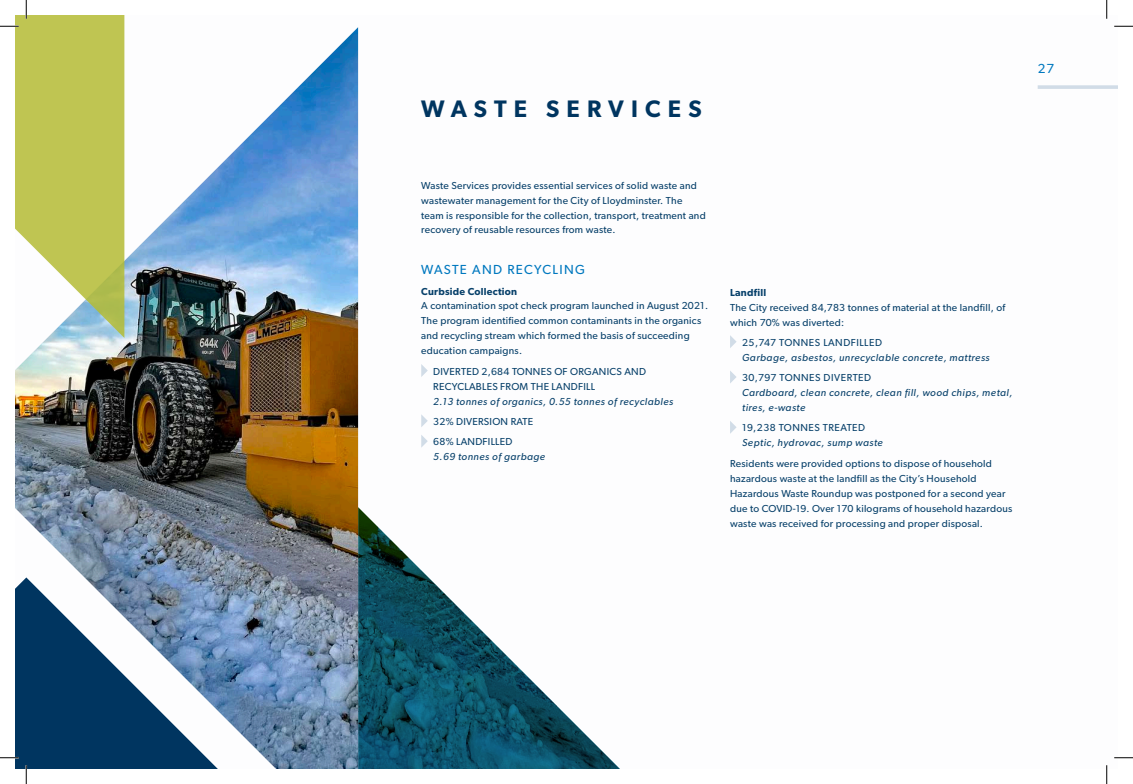
<style>
.page{position:relative;width:1133px;height:784px;background:#fff}
.page>*{position:absolute;margin:0;border:0;box-sizing:border-box;transform-origin:0 0}
.t1{font:600 23.88px "Gibson";letter-spacing:.3em;color:#003560}
.t2{font:13.12px "Gibson";letter-spacing:.1em;color:#0078bf}
.t3{font:10.12px/15px "Gibson";letter-spacing:.025em;color:#07406a}
.t4{font:italic 10.12px/15px "Gibson";letter-spacing:.05em;color:#07406a}
.t5{font:10.12px "Gibson";letter-spacing:.05em;color:#07406a}
.t6{font:600 10.12px "Gibson";letter-spacing:.025em;color:#07406a}
</style>
<div class="page">
<hr style="left:1037px;top:85px;width:80px;height:4px;background:#d1dce7">
<svg style="left:421px;top:364px;width:7px;height:13px"></svg>
<svg style="left:421px;top:414px;width:7px;height:13px"></svg>
<svg style="left:421px;top:435px;width:7px;height:13px"></svg>
<svg style="left:730px;top:335px;width:6px;height:13px"></svg>
<svg style="left:730px;top:371px;width:6px;height:12px"></svg>
<svg style="left:730px;top:421px;width:6px;height:13px"></svg>
<img style="left:358px;top:507px;width:262px;height:262px">
<img style="left:15px;top:27px;width:343px;height:742px">
<svg style="left:15px;top:577px;width:203px;height:192px;fill:#003560"></svg>
<svg style="left:1114px;top:25px;width:18px;height:2px"></svg>
<svg style="left:0;top:757px;width:19px;height:1px"></svg>
<svg style="left:1114px;top:757px;width:18px;height:1px"></svg>
<svg style="left:0;top:0;width:124px;height:338px"></svg>
<svg style="left:25px;top:765px;width:2px;height:19px"></svg>
<svg style="left:1106px;top:0;width:1px;height:19px"></svg>
<svg style="left:1106px;top:765px;width:1px;height:19px"></svg>
<h1 class="t1" style="left:421px;top:95px;width:282px">WASTE SERVICES</h1>
<p class="t3" style="left:421px;top:177px;width:286px">Waste Services provides essential services of solid waste and wastewater management for the City of Lloydminster. The team is responsible for the collection, transport, treatment and recovery of reusable resources from waste.</p>
<p class="t2" style="left:421px;top:262px;width:165px">WASTE AND RECYCLING</p>
<p class="t6" style="left:421px;top:285px;width:97px">Curbside Collection</p>
<p class="t3" style="left:421px;top:298px;width:288px">A contamination spot check program launched in August 2021.<br>The program identified common contaminants in the organics and recycling stream which formed the basis of succeeding education campaigns.</p>
<p class="t3" style="left:433px;top:363px;width:214px">DIVERTED 2,684 TONNES OF ORGANICS AND<br>RECYCLABLES FROM THE LANDFILL</p>
<p class="t4" style="left:433px;top:393px;width:241px">2.13 tonnes of organics, 0.55 tonnes of recyclables</p>
<p class="t3" style="left:433px;top:411px;width:101px;line-height:20.4px">32% DIVERSION RATE<br>68% LANDFILLED</p>
<p class="t4" style="left:433px;top:449px;width:113px">5.69 tonnes of garbage</p>
<p class="t6" style="left:730px;top:286px;width:38px">Landfill</p>
<p class="t3" style="left:730px;top:299px;width:277px">The City received 84,783 tonnes of material at the landfill, of which 70% was diverted:</p>
<p class="t5" style="left:742px;top:336px;width:141px">25,747 TONNES LANDFILLED</p>
<p class="t4" style="left:742px;top:350px;width:249px">Garbage, asbestos, unrecyclable concrete, mattress</p>
<p class="t5" style="left:742px;top:371px;width:131px">30,797 TONNES DIVERTED</p>
<p class="t4" style="left:742px;top:385px;width:272px">Cardboard, clean concrete, clean fill, wood chips, metal, tires, e-waste</p>
<p class="t5" style="left:742px;top:422px;width:125px">19,238 TONNES TREATED</p>
<p class="t4" style="left:742px;top:435px;width:142px">Septic, hydrovac, sump waste</p>
<p class="t3" style="left:730px;top:455px;width:284px">Residents were provided options to dispose of household hazardous waste at the landfill as the City’s Household Hazardous Waste Roundup was postponed for a second year due to COVID-19. Over 170 kilograms of household hazardous waste was received for processing and proper disposal.</p>
<p class="t2" style="left:1037px;top:60px;width:18px">27</p>
</div>
